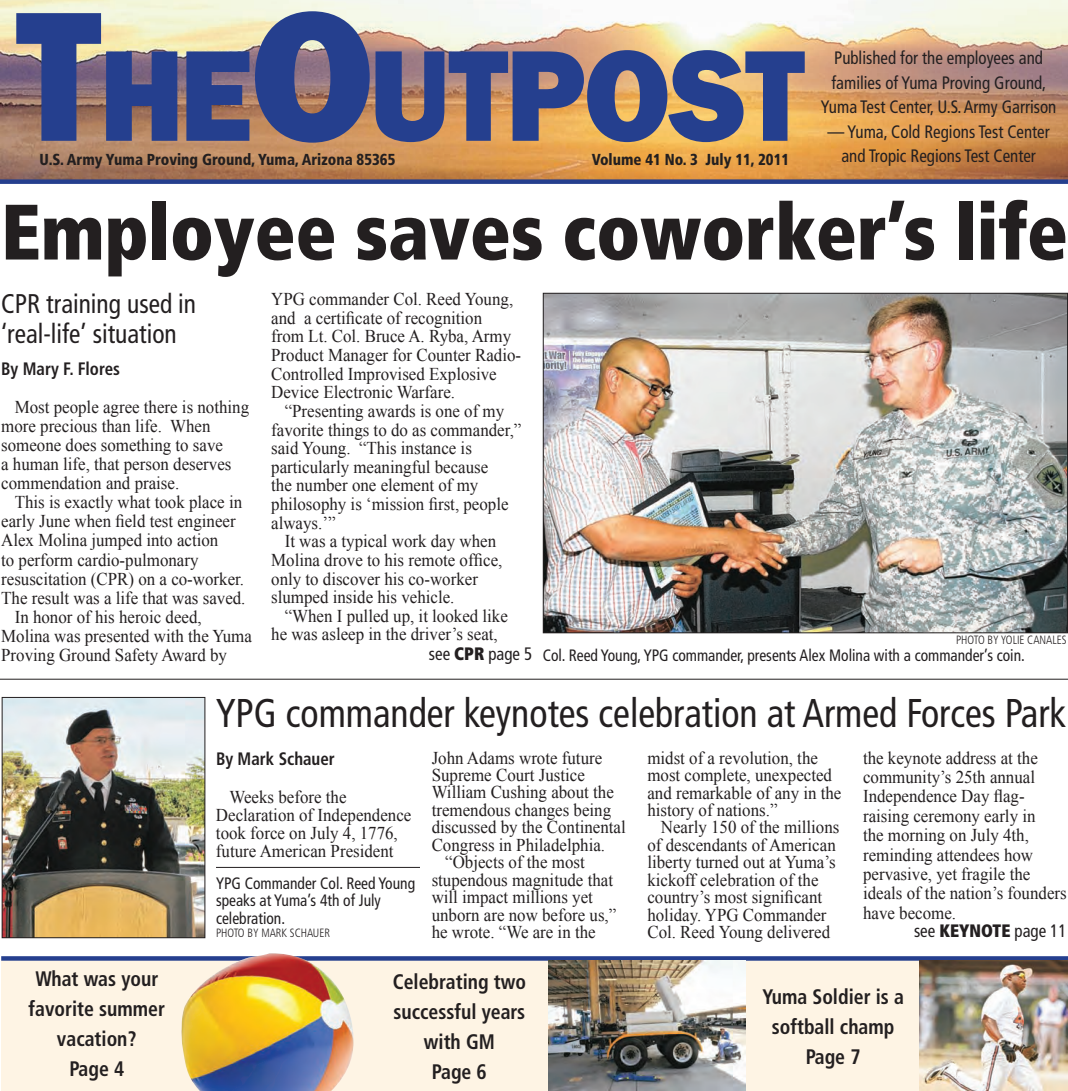
<style>
.page{position:relative;width:1068px;height:1091px;background:#fff}
.page>*{position:absolute;margin:0;border:0;box-sizing:border-box;transform-origin:0 0}
.t1{font:800 130.2px "Franklin Gothic";letter-spacing:-.025em;color:#253f8e;scale:.94 1}
.t2{font:900 condensed 78.3px "Frutiger";color:#231f20;scale:.94 1}
.t3{font:condensed 40.2px "Frutiger";color:#231f20;scale:.94 1}
.DH_Dek_Hed{font:condensed 27px "Frutiger";color:#231f20;scale:.94 1}
.t4{font:700 condensed 21px/30px "Frutiger";color:#231f20;text-align:center;scale:.94 1}
.TX_Body{font:18px/17.4px "Times New Roman";color:#231f20;scale:.94 1}
.t5{font:condensed 18px/24.5px "Frutiger";color:#231f20;text-align:center;scale:.94 1}
.TX_Byline{font:700 condensed 18px "Frutiger";color:#231f20;scale:.94 1}
.CA_Caption{font:condensed 16.5px/17.4px "Frutiger";color:#231f20;scale:.94 1}
.t6{font:900 condensed 15.9px "Frutiger";color:#231f20;scale:.94 1}
.CA_Caption_Credit{font:300 condensed 12px "Frutiger";color:#231f20;scale:.94 1}
.s1{font-size:186px}
.s2{font-weight:900}
</style>
<div class="page">
<img style="left:0;top:0;width:1068px;height:179px">
<div style="left:0;top:179px;width:1068px;height:5px;background:#253f8e"></div>
<div style="left:1px;top:960px;width:1067px;height:130px;background:#fef4e4"></div>
<svg style="left:1px;top:956px;width:1067px;height:4px;background:#2f4893"></svg>
<img style="left:4px;top:699px;width:199px;height:237px">
<div style="left:2px;top:697px;width:203px;height:241px;border:1px solid #231f20"></div>
<img style="left:545px;top:295px;width:521px;height:336px">
<hr style="left:0;top:678px;width:1068px;height:1px;background:#231f20">
<hr style="left:216px;top:867px;width:204px;height:1px;background:#231f20">
<img style="left:180px;top:953px;width:174px;height:137px">
<img style="left:920px;top:960px;width:148px;height:130px">
<img style="left:548px;top:960px;width:197px;height:130px">
<p class="t1" style="left:15px;top:20px;width:841px"><span class="s1">T</span>HE<span class="s1">O</span>UTPOST</p>
<p class="t5" style="left:821px;top:46px;width:252px">Published for the employees and families of Yuma Proving Ground,<br>Yuma Test Center, U.S. Army Garrison</p>
<p class="t5" style="left:828px;top:119px;width:238px">— Yuma, Cold Regions Test Center</p>
<p class="t6" style="left:40px;top:150px;width:380px">U.S. Army Yuma Proving Ground, Yuma, Arizona 85365</p>
<p class="t6" style="left:592px;top:150px;width:212px">Volume 41 No. 3 July 11, 2011</p>
<p class="t5" style="left:841px;top:144px;width:208px">and Tropic Regions Test Center</p>
<p class="t2" style="left:1px;top:184px;width:1136px">Employee saves coworker’s life</p>
<p class="TX_Body" style="left:271px;top:289px;width:267px;line-height:18.6px">YPG commander Col. Reed Young, and a certificate of recognition<br>from Lt. Col. Bruce A. Ryba, Army<br>Product Manager for Counter Radio-<br>Controlled Improvised Explosive<br>Device Electronic Warfare.</p>
<p class="TX_Body" style="left:271px;top:401px;width:268px;line-height:18.6px;text-indent:14px">“Presenting awards is one of my favorite things to do as commander,” said Young. “This instance is particularly meaningful because<br>the number one element of my philosophy is ‘mission first, people always.’”</p>
<p class="TX_Body" style="left:271px;top:531px;width:247px;line-height:18.6px;text-indent:14px">It was a typical work day when<br>Molina drove to his remote office, only to discover his co-worker slumped inside his vehicle.</p>
<p class="TX_Body" style="left:271px;top:606px;width:253px;line-height:18.6px;text-indent:14px">“When I pulled up, it looked like he was asleep in the driver’s seat,</p>
<p class="DH_Dek_Hed" style="left:1px;top:288px;width:209px">CPR training used in</p>
<p class="DH_Dek_Hed" style="left:1px;top:318px;width:188px">‘real-life’ situation</p>
<p class="TX_Byline" style="left:1px;top:357px;width:128px">By Mary F. Flores</p>
<p class="TX_Body" style="left:1px;top:397px;width:265px;line-height:19px;text-indent:14px">Most people agree there is nothing more precious than life. When someone does something to save<br>a human life, that person deserves commendation and praise.</p>
<p class="TX_Body" style="left:1px;top:492px;width:261px;line-height:19px;text-indent:14px">This is exactly what took place in early June when field test engineer Alex Molina jumped into action<br>to perform cardio-pulmonary resuscitation (CPR) on a co-worker.<br>The result was a life that was saved.</p>
<p class="TX_Body" style="left:1px;top:607px;width:268px;line-height:19px;text-indent:14px">In honor of his heroic deed,<br>Molina was presented with the Yuma<br>Proving Ground Safety Award by</p>
<p class="CA_Caption_Credit" style="left:956px;top:633px;width:119px">PHOTO BY YOLIE CANALES</p>
<p class="CA_Caption" style="left:543px;top:647px;width:515px">Col. Reed Young, YPG commander, presents Alex Molina with a commander’s coin.</p>
<p class="t3" style="left:216px;top:689px;width:906px">YPG commander keynotes celebration at Armed Forces Park</p>
<p class="TX_Byline" style="left:216px;top:747px;width:128px">By Mark Schauer</p>
<p class="TX_Body" style="left:216px;top:788px;width:209px;line-height:17.9px;text-indent:14px">Weeks before the<br>Declaration of Independence took force on July 4, 1776, future American President</p>
<p class="t5" style="left:429px;top:642px;width:111px">see <span class="s2">CPR</span> page 5</p>
<p class="TX_Body" style="left:432px;top:748px;width:208px">John Adams wrote future<br>Supreme Court Justice<br>William Cushing about the tremendous changes being discussed by the Continental<br>Congress in Philadelphia.</p>
<p class="TX_Body" style="left:432px;top:853px;width:198px;text-indent:14px">“Objects of the most stupendous magnitude that will impact millions yet unborn are now before us,” he wrote. “We are in the</p>
<p class="TX_Body" style="left:647px;top:748px;width:208px">midst of a revolution, the most complete, unexpected and remarkable of any in the history of nations.”</p>
<p class="TX_Body" style="left:647px;top:818px;width:206px;text-indent:14px">Nearly 150 of the millions of descendants of American liberty turned out at Yuma’s kickoff celebration of the country’s most significant holiday. YPG Commander<br>Col. Reed Young delivered</p>
<p class="TX_Body" style="left:863px;top:747px;width:218px;line-height:19.4px">the keynote address at the community’s 25th annual<br>Independence Day flag&shy;raising ceremony early in<br>the morning on July 4th, reminding attendees how pervasive, yet fragile the ideals of the nation’s founders have become.</p>
<p class="CA_Caption" style="left:216px;top:874px;width:213px">YPG Commander Col. Reed Young speaks at Yuma’s 4th of July celebration.</p>
<p class="CA_Caption_Credit" style="left:216px;top:926px;width:123px">PHOTO BY MARK SCHAUER</p>
<p class="t5" style="left:914px;top:919px;width:164px">see <span class="s2">KEYNOTE</span> page 11</p>
<p class="t4" style="left:35px;top:963px;width:132px">What was your</p>
<p class="t4" style="left:29px;top:993px;width:147px">favorite summer vacation?</p>
<p class="t4" style="left:69px;top:1053px;width:60px">Page 4</p>
<p class="t4" style="left:393px;top:966px;width:143px">Celebrating two</p>
<p class="t4" style="left:394px;top:996px;width:142px">successful years</p>
<p class="t4" style="left:424px;top:1026px;width:77px">with GM</p>
<p class="t4" style="left:432px;top:1056px;width:60px">Page 6</p>
<p class="t4" style="left:762px;top:981px;width:152px">Yuma Soldier is a softball champ</p>
<p class="t4" style="left:806px;top:1041px;width:60px">Page 7</p>
</div>
